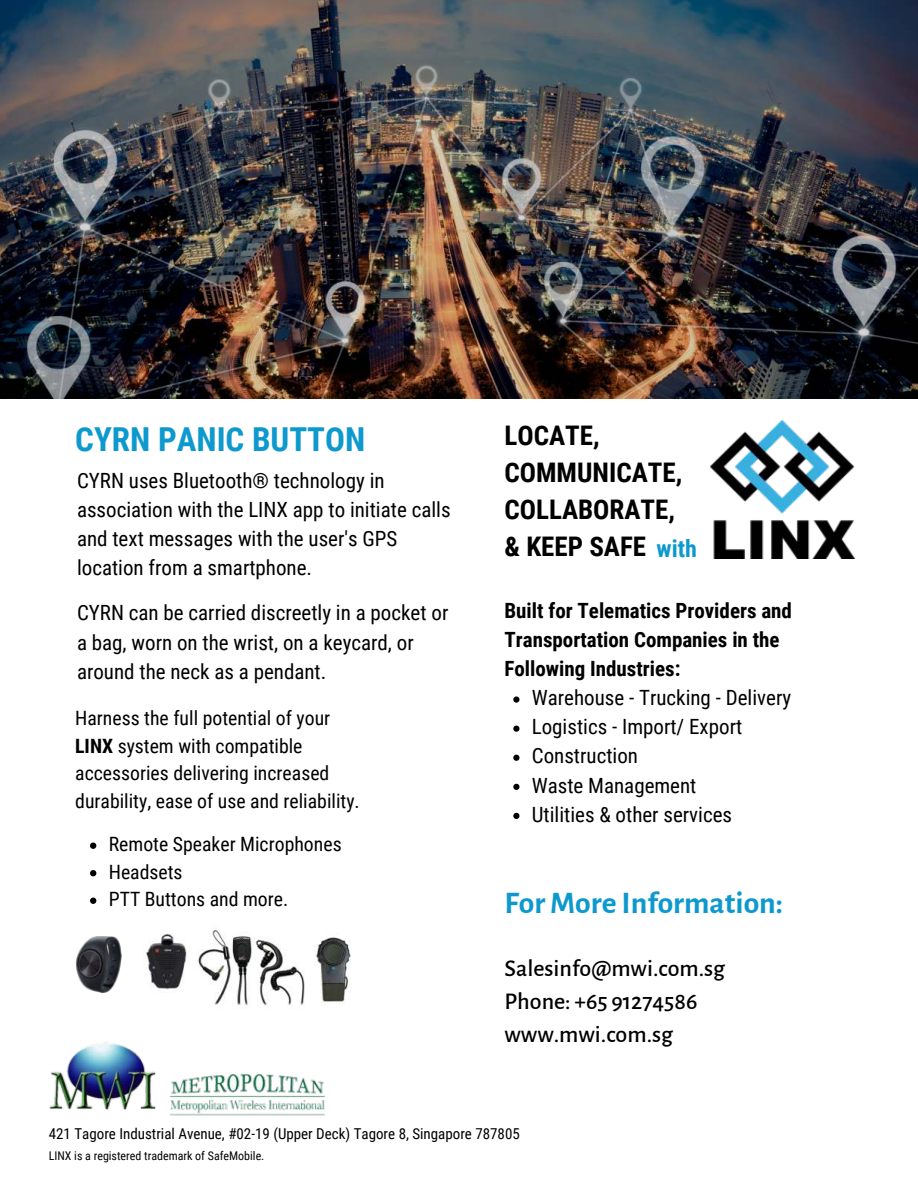
<style>
.page{position:relative;width:918px;height:1188px;background:#fff}
.page>*{position:absolute;margin:0;border:0;box-sizing:border-box;transform-origin:0 0}
.t1{font:700 33px "Roboto Condensed";color:#0d99ce}
.t2{font:700 31.5px "Alegreya Sans";color:#0d99ce}
.t3{font:700 27px/37px "Roboto Condensed";color:#000}
.t4{font:500 24px/33.2px "Alegreya Sans";color:#000}
.t5{font:700 24px "Roboto Condensed";color:#0d99ce}
.t6{font:21px/29.2px "Roboto Condensed";color:#000}
.t7{font:700 21px/29.1px "Roboto Condensed";color:#000}
.t8{font:19.8px/27.5px "Roboto Condensed";color:#000}
.t9{font:15px "Roboto Condensed";color:#000}
.t10{font:12px "Roboto Condensed";color:#000}
.s1{font-weight:700}
</style>
<div class="page">
<img style="left:0;top:0;width:918px;height:399px">
<img style="left:711px;top:420px;width:144px;height:139px">
<img style="left:146px;top:934px;width:41px;height:56px">
<img style="left:197px;top:929px;width:108px;height:77px">
<img style="left:316px;top:937px;width:35px;height:68px">
<img style="left:75px;top:937px;width:47px;height:56px">
<svg style="left:513px;top:696px;width:6px;height:7px"></svg>
<svg style="left:513px;top:726px;width:6px;height:6px"></svg>
<svg style="left:513px;top:755px;width:6px;height:6px"></svg>
<svg style="left:513px;top:784px;width:6px;height:6px"></svg>
<svg style="left:513px;top:813px;width:6px;height:6px"></svg>
<svg style="left:90px;top:843px;width:6px;height:6px"></svg>
<svg style="left:90px;top:870px;width:6px;height:6px"></svg>
<svg style="left:90px;top:898px;width:6px;height:6px"></svg>
<img style="left:49px;top:1042px;width:277px;height:74px">
<h1 class="t1" style="left:75px;top:416px;width:292px">CYRN PANIC BUTTON</h1>
<p class="t6" style="left:77px;top:465px;width:375px">CYRN uses Bluetooth® technology in association with the LINX app to initiate calls and text messages with the user's GPS location from a smartphone.</p>
<p class="t6" style="left:77px;top:597px;width:373px">CYRN can be carried discreetly in a pocket or a bag, worn on the wrist, on a keycard, or around the neck as a pendant.</p>
<p class="t8" style="left:75px;top:704px;width:286px">Harness the full potential of your <span class="s1">LINX</span> system with compatible accessories delivering increased durability, ease of use and reliability.</p>
<p class="t8" style="left:109px;top:829px;width:234px">Remote Speaker Microphones<br>Headsets<br>PTT Buttons and more.</p>
<p class="t3" style="left:505px;top:416px;width:179px">LOCATE,<br>COMMUNICATE,<br>COLLABORATE, &amp; KEEP SAFE</p>
<p class="t5" style="left:657px;top:532px;width:42px">with</p>
<p class="t7" style="left:505px;top:595px;width:289px">Built for Telematics Providers and<br>Transportation Companies in the<br>Following Industries:</p>
<p class="t6" style="left:532px;top:683px;width:261px">Warehouse - Trucking - Delivery<br>Logistics - Import/ Export<br>Construction<br>Waste Management<br>Utilities &amp; other services</p>
<h2 class="t2" style="left:505px;top:880px;width:280px">For More Information:</h2>
<p class="t4" style="left:505px;top:950px;width:222px">Salesinfo@mwi.com.sg<br>Phone: +65 91274586 www.mwi.com.sg</p>
<p class="t9" style="left:49px;top:1123px;width:472px">421 Tagore Industrial Avenue, #02-19 (Upper Deck) Tagore 8, Singapore 787805</p>
<p class="t10" style="left:49px;top:1148px;width:217px">LINX is a registered trademark of SafeMobile.</p>
</div>
